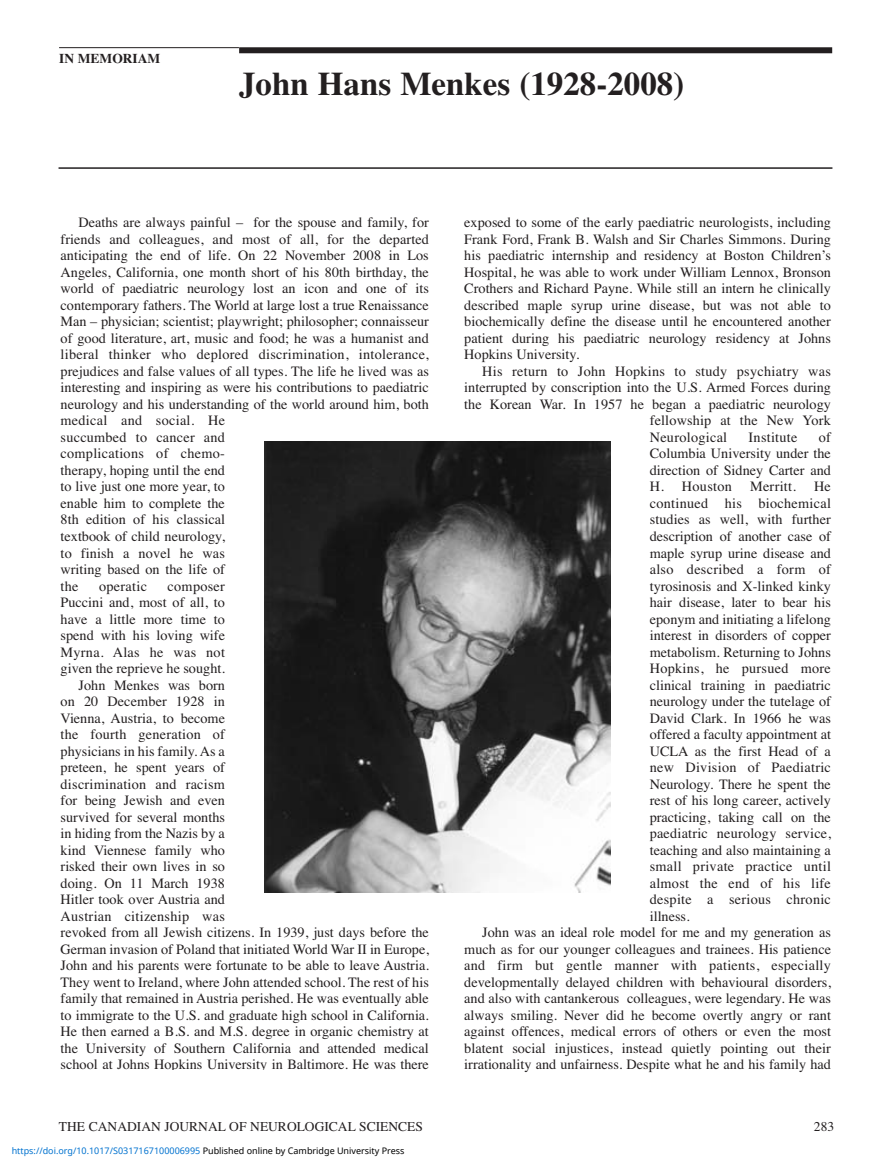
<style>
.page{position:relative;width:891px;height:1175px;background:#fff}
.page>*{position:absolute;margin:0;border:0;box-sizing:border-box;transform-origin:0 0}
.t1{font:700 33px "Times";color:#231f20}
.t2{font:14.25px/16.5px "Times";color:#231f20;text-align:justify}
.t3{font:14.25px "Times";letter-spacing:.02em;color:#231f20}
.t4{font:13.5px "Times";color:#231f20}
.t5{font:700 13.5px "Times";color:#231f20}
.t6{font:9px "Noto Sans";color:#0172cf}
.s1{color:#000}
</style>
<div class="page">
<div style="left:239px;top:47px;width:593px;height:6px;background:#231f20"></div>
<hr style="left:59px;top:47px;width:180px;height:1px;background:#231f20">
<img style="left:265px;top:441px;width:345px;height:451px">
<hr style="left:59px;top:167px;width:773px;height:2px;background:#231f20">
<p class="t5" style="left:59px;top:50px;width:103px">IN MEMORIAM</p>
<h1 class="t1" style="left:239px;top:65px;width:447px">John Hans Menkes (1928-2008)</h1>
<p class="t2" style="left:61px;top:214px;width:370px;text-align:left;text-indent:18px">Deaths are always painful – for the spouse and family, for friends and colleagues, and most of all, for the departed anticipating the end of life. On 22 November 2008 in Los Angeles, California, one month short of his 80th birthday, the world of paediatric neurology lost an icon and one of its contemporary fathers. The World at large lost a true Renaissance Man – physician; scientist; playwright; philosopher; connaisseur of good literature, art, music and food; he was a humanist and liberal thinker who deplored discrimination, intolerance, prejudices and false values of all types. The life he lived was as interesting and inspiring as were his contributions to paediatric neurology and his understanding of the world around him, both medical and social. He<br>succumbed to cancer and<br>complications of chemo-<br>therapy, hoping until the end<br>to live just one more year, to<br>enable him to complete the<br>8th edition of his classical<br>textbook of child neurology,<br>to finish a novel he was<br>writing based on the life of<br>the</p>
<p class="t3" style="left:99px;top:577px;width:49px">operatic</p>
<p class="t3" style="left:168px;top:577px;width:59px">composer</p>
<p class="t2" style="left:61px;top:594px;width:166px">Puccini and, most of all, to</p>
<p class="t2" style="left:61px;top:610px;width:166px">have a little more time to</p>
<p class="t2" style="left:61px;top:627px;width:166px">spend with his loving wife</p>
<p class="t3" style="left:61px;top:643px;width:166px">Myrna. Alas he was not</p>
<p class="t2" style="left:61px;top:660px;width:166px">given the reprieve he sought.</p>
<p class="t2" style="left:79px;top:676px;width:148px">John Menkes was born</p>
<p class="t2" style="left:61px;top:693px;width:166px">on 20 December 1928 in</p>
<p class="t2" style="left:61px;top:709px;width:166px">Vienna, Austria, to become</p>
<p class="t3" style="left:61px;top:726px;width:166px">the fourth generation of</p>
<p class="t2" style="left:61px;top:742px;width:166px">physicians in his family. As a</p>
<p class="t2" style="left:61px;top:759px;width:166px">preteen, he spent years of</p>
<p class="t3" style="left:61px;top:775px;width:166px">discrimination and racism</p>
<p class="t2" style="left:61px;top:792px;width:166px">for being Jewish and even</p>
<p class="t2" style="left:61px;top:808px;width:166px">survived for several months</p>
<p class="t2" style="left:61px;top:825px;width:166px">in hiding from the Nazis by a</p>
<p class="t2" style="left:61px;top:841px;width:166px">kind Viennese family who</p>
<p class="t2" style="left:61px;top:858px;width:166px">risked their own lives in so</p>
<p class="t2" style="left:61px;top:874px;width:166px">doing. On 11 March 1938</p>
<p class="t2" style="left:61px;top:891px;width:166px">Hitler took over Austria and</p>
<p class="t3" style="left:61px;top:907px;width:166px">Austrian citizenship was</p>
<p class="t2" style="left:61px;top:924px;width:370px">revoked from all Jewish citizens. In 1939, just days before the</p>
<p class="t2" style="left:61px;top:940px;width:370px">German invasion of Poland that initiated World War II in Europe,</p>
<p class="t2" style="left:61px;top:957px;width:370px">John and his parents were fortunate to be able to leave Austria.</p>
<p class="t2" style="left:61px;top:973px;width:370px">They went to Ireland, where John attended school. The rest of his</p>
<p class="t2" style="left:61px;top:990px;width:370px">family that remained in Austria perished. He was eventually able</p>
<p class="t2" style="left:61px;top:1006px;width:370px">to immigrate to the U.S. and graduate high school in California.</p>
<p class="t2" style="left:61px;top:1023px;width:370px">He then earned a B.S. and M.S. degree in organic chemistry at</p>
<p class="t2" style="left:61px;top:1039px;width:370px">the University of Southern California and attended medical</p>
<p class="t2" style="left:61px;top:1056px;width:370px">school at Johns Hopkins University in Baltimore. He was there</p>
<p class="t2" style="left:464px;top:214px;width:368px">exposed to some of the early paediatric neurologists, including Frank Ford, Frank B. Walsh and Sir Charles Simmons. During his paediatric internship and residency at Boston Children’s Hospital, he was able to work under William Lennox, Bronson Crothers and Richard Payne. While still an intern he clinically described maple syrup urine disease, but was not able to biochemically define the disease until he encountered another patient during his paediatric neurology residency at Johns Hopkins University.</p>
<p class="t3" style="left:482px;top:363px;width:350px">His return to John Hopkins to study psychiatry was</p>
<p class="t2" style="left:464px;top:379px;width:368px">interrupted by conscription into the U.S. Armed Forces during</p>
<p class="t2" style="left:464px;top:396px;width:368px">the Korean War. In 1957 he began a paediatric neurology</p>
<p class="t2" style="left:650px;top:412px;width:183px">fellowship at the New York</p>
<p class="t3" style="left:650px;top:429px;width:79px">Neurological</p>
<p class="t3" style="left:749px;top:429px;width:50px">Institute</p>
<p class="t2" style="left:650px;top:429px;width:183px;text-indent:169px">of Columbia University under the direction of Sidney Carter and H. Houston</p>
<p class="t3" style="left:750px;top:478px;width:47px">Merritt.</p>
<p class="t2" style="left:814px;top:478px;width:18px">He</p>
<p class="t3" style="left:650px;top:495px;width:183px">continued his biochemical</p>
<p class="t2" style="left:650px;top:511px;width:183px">studies as well, with further</p>
<p class="t2" style="left:650px;top:528px;width:183px">description of another case of</p>
<p class="t2" style="left:650px;top:544px;width:183px">maple syrup urine disease and</p>
<p class="t3" style="left:650px;top:561px;width:183px">also described a form of</p>
<p class="t2" style="left:650px;top:577px;width:183px">tyrosinosis and X-linked kinky</p>
<p class="t2" style="left:650px;top:594px;width:183px">hair disease, later to bear his</p>
<p class="t2" style="left:650px;top:610px;width:183px">eponym and initiating a lifelong</p>
<p class="t2" style="left:650px;top:627px;width:183px">interest in disorders of copper</p>
<p class="t2" style="left:650px;top:643px;width:183px">metabolism. Returning to Johns</p>
<p class="t3" style="left:650px;top:660px;width:183px">Hopkins, he pursued more</p>
<p class="t2" style="left:650px;top:676px;width:183px">clinical training in paediatric</p>
<p class="t2" style="left:650px;top:693px;width:183px">neurology under the tutelage of</p>
<p class="t2" style="left:650px;top:709px;width:183px">David Clark. In 1966 he was</p>
<p class="t2" style="left:650px;top:726px;width:183px">offered a faculty appointment at</p>
<p class="t2" style="left:650px;top:742px;width:183px">UCLA as the first Head of a</p>
<p class="t3" style="left:650px;top:759px;width:183px">new Division of Paediatric</p>
<p class="t2" style="left:650px;top:775px;width:183px">Neurology. There he spent the</p>
<p class="t2" style="left:650px;top:792px;width:183px">rest of his long career, actively</p>
<p class="t2" style="left:650px;top:808px;width:183px">practicing, taking call on the</p>
<p class="t2" style="left:650px;top:825px;width:183px">paediatric neurology service,</p>
<p class="t2" style="left:650px;top:841px;width:183px">teaching and also maintaining a</p>
<p class="t3" style="left:650px;top:858px;width:183px">small private practice until</p>
<p class="t3" style="left:650px;top:874px;width:183px">almost the end of his life</p>
<p class="t3" style="left:650px;top:891px;width:183px">despite a serious chronic</p>
<p class="t2" style="left:650px;top:907px;width:41px">illness.</p>
<p class="t2" style="left:482px;top:924px;width:350px">John was an ideal role model for me and my generation as</p>
<p class="t2" style="left:464px;top:940px;width:368px">much as for our younger colleagues and trainees. His patience</p>
<p class="t3" style="left:464px;top:957px;width:368px">and firm but gentle manner with patients, especially</p>
<p class="t2" style="left:464px;top:973px;width:368px">developmentally delayed children with behavioural disorders,</p>
<p class="t2" style="left:464px;top:990px;width:368px">and also with cantankerous colleagues, were legendary. He was</p>
<p class="t2" style="left:464px;top:1006px;width:368px">always smiling. Never did he become overtly angry or rant</p>
<p class="t2" style="left:464px;top:1023px;width:368px">against offences, medical errors of others or even the most</p>
<p class="t2" style="left:464px;top:1039px;width:368px">blatent social injustices, instead quietly pointing out their</p>
<p class="t2" style="left:464px;top:1056px;width:368px">irrationality and unfairness. Despite what he and his family had</p>
<p class="t4" style="left:59px;top:1118px;width:365px">THE CANADIAN JOURNAL OF NEUROLOGICAL SCIENCES</p>
<p class="t4" style="left:814px;top:1118px;width:22px">283</p>
<p class="t6" style="left:12px;top:1143px;width:394px">https://doi.org/10.1017/S0317167100006995 <span class="s1">Published online by Cambridge University Press</span></p>
</div>
